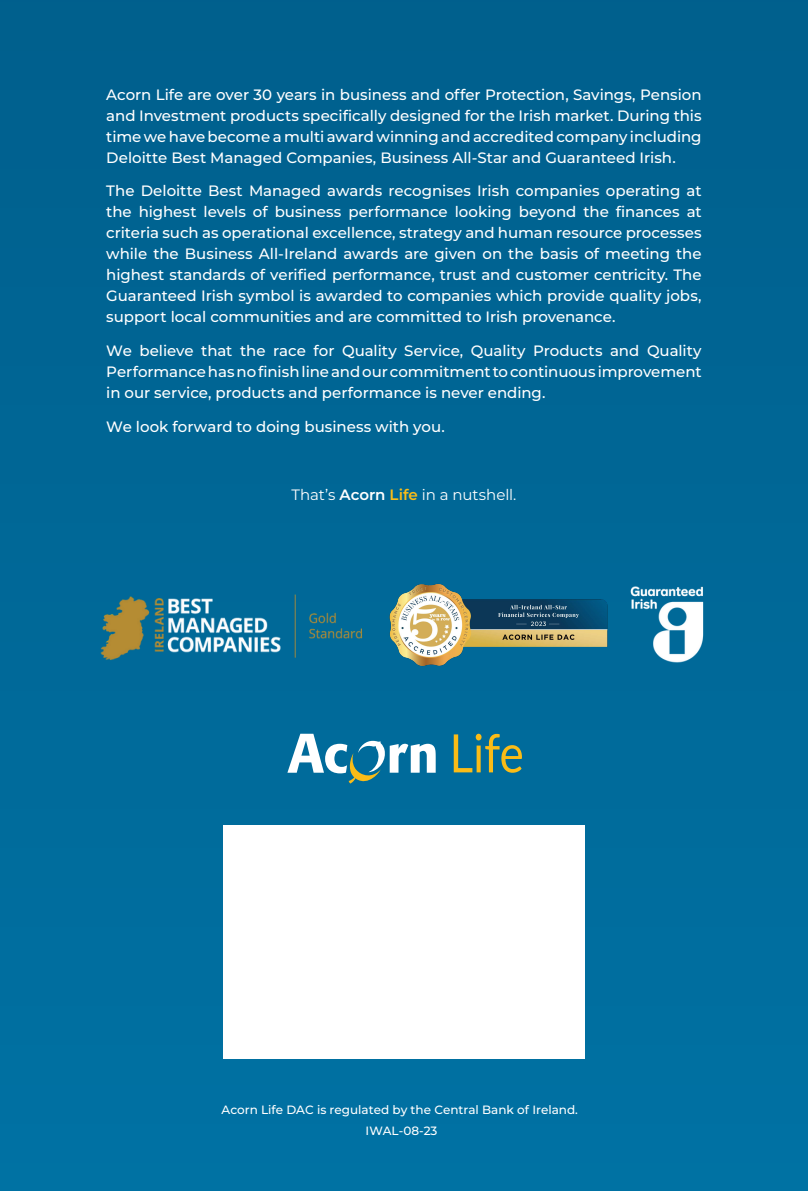
<style>
.page{position:relative;width:808px;height:1191px;background:#fff}
.page>*{position:absolute;margin:0;border:0;box-sizing:border-box;transform-origin:0 0}
.t1{font:500 15px/21px "Montserrat";letter-spacing:-.005em;color:#fff;text-align:justify}
.t2{font:15px "Montserrat";letter-spacing:-.005em;color:#fff}
.t3{font:500 12px/20.9px "Montserrat";color:#fff;text-align:center}
.s1{font-weight:600}
.s2{font-weight:600;color:#fbbd17}
</style>
<div class="page">
<div style="left:0;top:0;width:808px;height:1191px;background:linear-gradient(to right,#006897,#006897)"></div>
<div style="left:223px;top:825px;width:362px;height:234px;background:#fff"></div>
<svg style="left:287px;top:733px;width:149px;height:53px"></svg>
<svg style="left:454px;top:733px;width:68px;height:39px;background:#4c8372"></svg>
<img style="left:621px;top:579px;width:91px;height:91px">
<img style="left:92px;top:577px;width:294px;height:89px">
<img style="left:386px;top:577px;width:227px;height:97px">
<p class="t1" style="left:106px;top:83px;width:597px">Acorn Life are over 30 years in business and offer Protection, Savings, Pension and Investment products specifically designed for the Irish market. During this time we have become a multi award winning and accredited company including Deloitte Best Managed Companies, Business All-Star and Guaranteed Irish.</p>
<p class="t1" style="left:106px;top:180px;width:597px">The Deloitte Best Managed awards recognises Irish companies operating at the highest levels of business performance looking beyond the finances at criteria such as operational excellence, strategy and human resource processes while the Business All-Ireland awards are given on the basis of meeting the highest standards of verified performance, trust and customer centricity. The Guaranteed Irish symbol is awarded to companies which provide quality jobs, support local communities and are committed to Irish provenance.</p>
<p class="t1" style="left:106px;top:340px;width:597px">We believe that the race for Quality Service, Quality Products and Quality Performance has no finish line and our commitment to continuous improvement in our service, products and performance is never ending.</p>
<p class="t1" style="left:106px;top:416px;width:340px">We look forward to doing business with you.</p>
<p class="t2" style="left:292px;top:484px;width:226px">That’s <span class="s1">Acorn</span> <span class="s2">Life</span> in a nutshell.</p>
<p class="t3" style="left:222px;top:1099px;width:358px">Acorn Life DAC is regulated by the Central Bank of Ireland.<br>IWAL-08-23</p>
</div>
